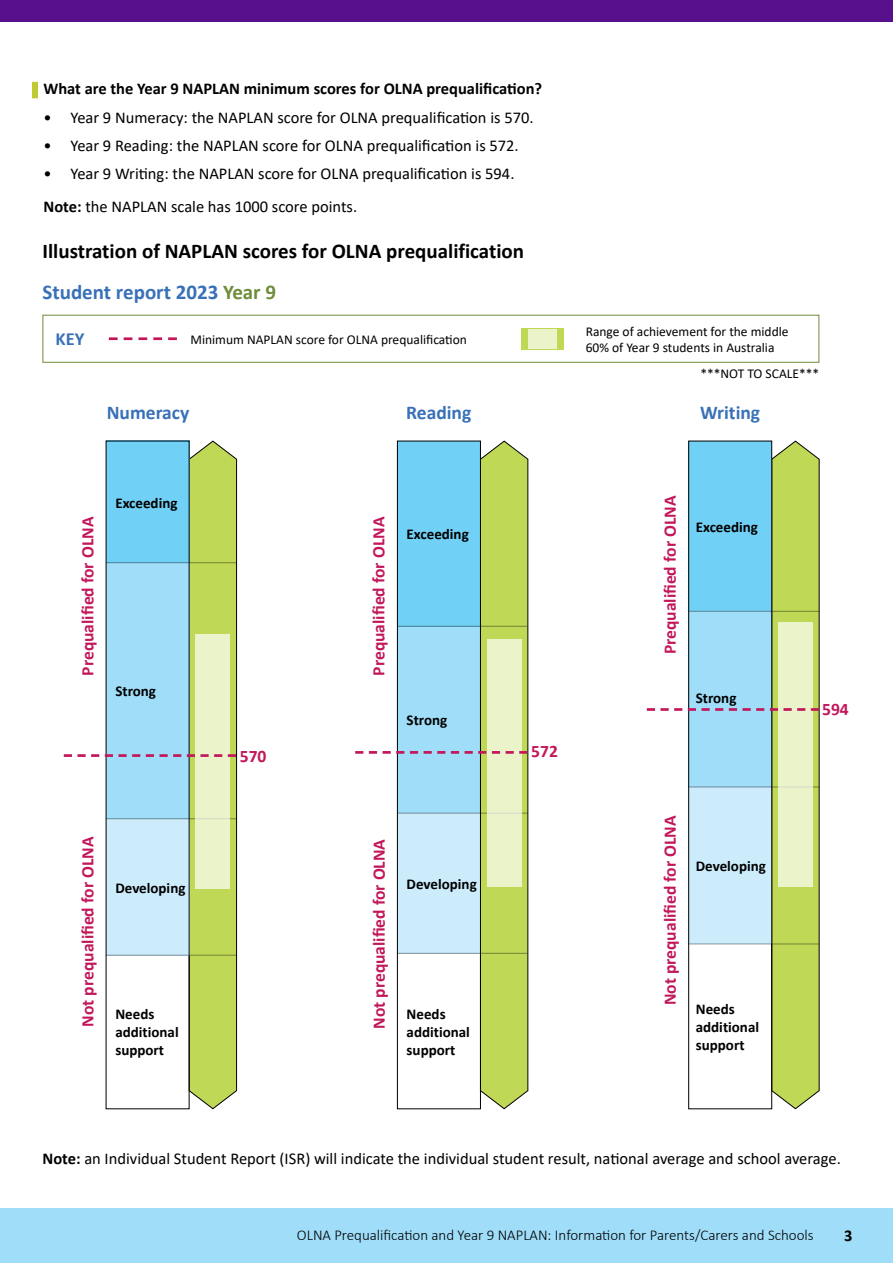
<style>
.page{position:relative;width:893px;height:1263px;background:#fff}
.page>*{position:absolute;margin:0;border:0;box-sizing:border-box;transform-origin:0 0}
.t1{font:700 21px/41.5px "Calibri";color:#000}
.t2{font:700 19.5px "Calibri";color:#3871b8}
.t3{font:700 18.6px "Calibri";color:#3871b8}
.t4{font:700 17.55px "Calibri";color:#c2185b}
.t5{font:16.5px/32.5px "Calibri";color:#000}
.t6{font:700 16.5px "Calibri";color:#000}
.t7{font:700 15px/18px "Calibri";color:#000}
.t8{font:300 15px "Calibri";color:#000}
.t9{font:13.5px/16.2px "Calibri";color:#000}
.s1{font-weight:700}
.s2{color:#3871b8}
.s3{color:#6e8d3b}
</style>
<div class="page">
<div style="left:0;top:1209px;width:893px;height:54px;background:#9fddf9"></div>
<svg style="left:64px;top:440px;width:173px;height:669px"></svg>
<svg style="left:355px;top:440px;width:173px;height:669px"></svg>
<svg style="left:647px;top:440px;width:173px;height:669px"></svg>
<div style="left:0;top:0;width:893px;height:21px;background:#580f8b"></div>
<div style="left:43px;top:315px;width:776px;height:48px;border:1px solid #6e8d3b"></div>
<div style="left:522px;top:328px;width:42px;height:21px;background:#bfd855"></div>
<div style="left:528px;top:329px;width:29px;height:19px;background:#ebf3cb"></div>
<svg style="left:109px;top:337px;width:68px;height:3px"></svg>
<div style="left:32px;top:82px;width:6px;height:16px;background:#c0ca33"></div>
<p class="t6" style="left:43px;top:77px;width:500px">What are the Year 9 NAPLAN minimum scores for OLNA prequalification?</p>
<p class="t5" style="left:43px;top:100px;width:492px">• Year 9 Numeracy: the NAPLAN score for OLNA prequalification is 570.</p>
<p class="t5" style="left:43px;top:129px;width:477px">• Year 9 Reading: the NAPLAN score for OLNA prequalification is 572.</p>
<p class="t5" style="left:43px;top:157px;width:472px">• Year 9 Writing: the NAPLAN score for OLNA prequalification is 594.<br><span class="s1">Note:</span> the NAPLAN scale has 1000 score points.</p>
<p class="t1" style="left:43px;top:230px;width:483px">Illustration of NAPLAN scores for OLNA prequalification<br><span class="s2">Student report 2023</span> <span class="s3">Year 9</span></p>
<p class="t3" style="left:56px;top:326px;width:30px">KEY</p>
<p class="t9" style="left:586px;top:323px;width:204px">Range of achievement for the middle<br>60% of Year 9 students in Australia</p>
<p class="t9" style="left:190px;top:331px;width:278px">Minimum NAPLAN score for OLNA prequalification</p>
<p class="t2" style="left:107px;top:399px;width:84px">Numeracy</p>
<p class="t4" style="left:75px;top:675px;width:160px;rotate:-90deg">Prequalified for OLNA</p>
<p class="t7" style="left:115px;top:493px;width:64px">Exceeding</p>
<p class="t7" style="left:115px;top:682px;width:42px">Strong</p>
<p class="t4" style="left:75px;top:1027px;width:191px;rotate:-90deg">Not prequalified for OLNA</p>
<p class="t7" style="left:115px;top:878px;width:72px">Developing</p>
<p class="t7" style="left:115px;top:1005px;width:65px">Needs additional support</p>
<p class="t2" style="left:406px;top:399px;width:67px">Reading</p>
<p class="t4" style="left:366px;top:675px;width:160px;rotate:-90deg">Prequalified for OLNA</p>
<p class="t7" style="left:407px;top:525px;width:64px">Exceeding</p>
<p class="t7" style="left:407px;top:711px;width:42px">Strong</p>
<p class="t4" style="left:240px;top:744px;width:28px">570</p>
<p class="t4" style="left:531px;top:739px;width:28px">572</p>
<p class="t4" style="left:367px;top:1029px;width:191px;rotate:-90deg">Not prequalified for OLNA</p>
<p class="t7" style="left:407px;top:875px;width:72px">Developing</p>
<p class="t7" style="left:407px;top:1004px;width:65px">Needs additional support</p>
<p class="t9" style="left:700px;top:366px;width:120px">***NOT TO SCALE***</p>
<p class="t2" style="left:700px;top:399px;width:62px">Writing</p>
<p class="t4" style="left:658px;top:654px;width:160px;rotate:-90deg">Prequalified for OLNA</p>
<p class="t7" style="left:696px;top:518px;width:64px">Exceeding</p>
<p class="t7" style="left:696px;top:689px;width:42px">Strong</p>
<p class="t4" style="left:822px;top:697px;width:28px">594</p>
<p class="t4" style="left:658px;top:1005px;width:191px;rotate:-90deg">Not prequalified for OLNA</p>
<p class="t7" style="left:696px;top:857px;width:72px">Developing</p>
<p class="t7" style="left:696px;top:1000px;width:65px">Needs additional support</p>
<p class="t5" style="left:43px;top:1142px;width:800px"><span class="s1">Note:</span> an Individual Student Report (ISR) will indicate the individual student result, national average and school average.</p>
<p class="t8" style="left:297px;top:1226px;width:518px">OLNA Prequalification and Year 9 NAPLAN: Information for Parents/Carers and Schools</p>
<p class="t6" style="left:844px;top:1224px;width:10px">3</p>
</div>
